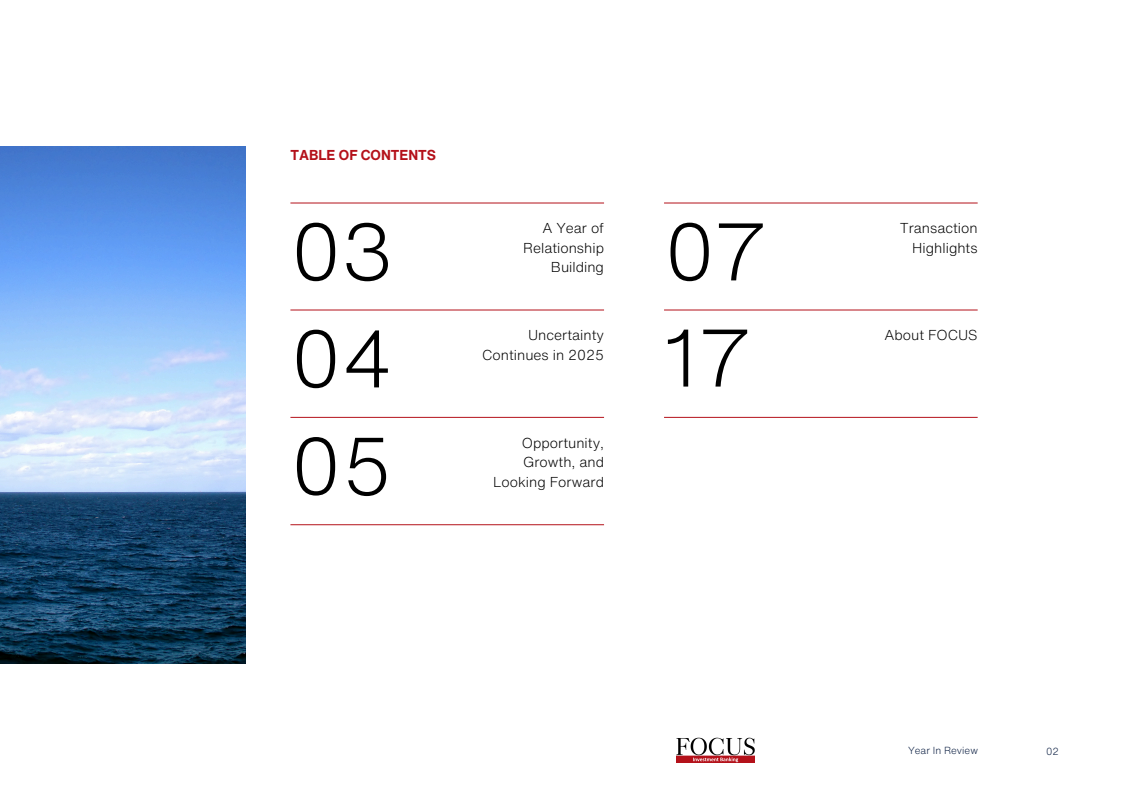
<style>
.page{position:relative;width:1134px;height:810px;background:#fff}
.page>*{position:absolute;margin:0;border:0;box-sizing:border-box;transform-origin:0 0}
.t1{font:300 80px "Helvetica Now Text";color:#000}
.t2{font:300 14px/19.5px "Helvetica Now Text";color:#000;text-align:right}
.t3{font:700 14px "Helvetica Now Text";color:#b4111a}
.t4{font:300 10px "Helvetica Now Text";color:#071b3f}
</style>
<div class="page">
<img style="left:0;top:146px;width:246px;height:518px">
<img style="left:676px;top:738px;width:78px;height:25px">
<hr style="left:290px;top:203px;width:314px;height:1px;background:#b4111a">
<hr style="left:664px;top:203px;width:314px;height:1px;background:#b4111a">
<hr style="left:290px;top:310px;width:314px;height:1px;background:#b4111a">
<hr style="left:664px;top:310px;width:314px;height:1px;background:#b4111a">
<hr style="left:290px;top:417px;width:314px;height:1px;background:#b4111a">
<hr style="left:664px;top:417px;width:314px;height:1px;background:#b4111a">
<hr style="left:290px;top:524px;width:314px;height:1px;background:#b4111a">
<p class="t3" style="left:290px;top:144px;width:147px">TABLE OF CONTENTS</p>
<p class="t1" style="left:290px;top:192px;width:104px">03</p>
<h2 class="t2" style="left:523px;top:218px;width:82px">A Year of<br>Relationship<br>Building</h2>
<p class="t1" style="left:664px;top:192px;width:104px">07</p>
<p class="t2" style="left:900px;top:218px;width:79px">Transaction<br>Highlights</p>
<h2 class="t1" style="left:290px;top:299px;width:104px">04</h2>
<p class="t2" style="left:482px;top:325px;width:123px">Uncertainty<br>Continues in 2025</p>
<p class="t1" style="left:664px;top:298px;width:88px">17</p>
<h2 class="t2" style="left:884px;top:325px;width:95px">About FOCUS</h2>
<p class="t1" style="left:290px;top:406px;width:104px">05</p>
<p class="t2" style="left:493px;top:433px;width:112px">Opportunity,<br>Growth, and<br>Looking Forward</p>
<p class="t4" style="left:908px;top:743px;width:71px">Year In Review</p>
<p class="t4" style="left:1046px;top:744px;width:14px">02</p>
</div>
